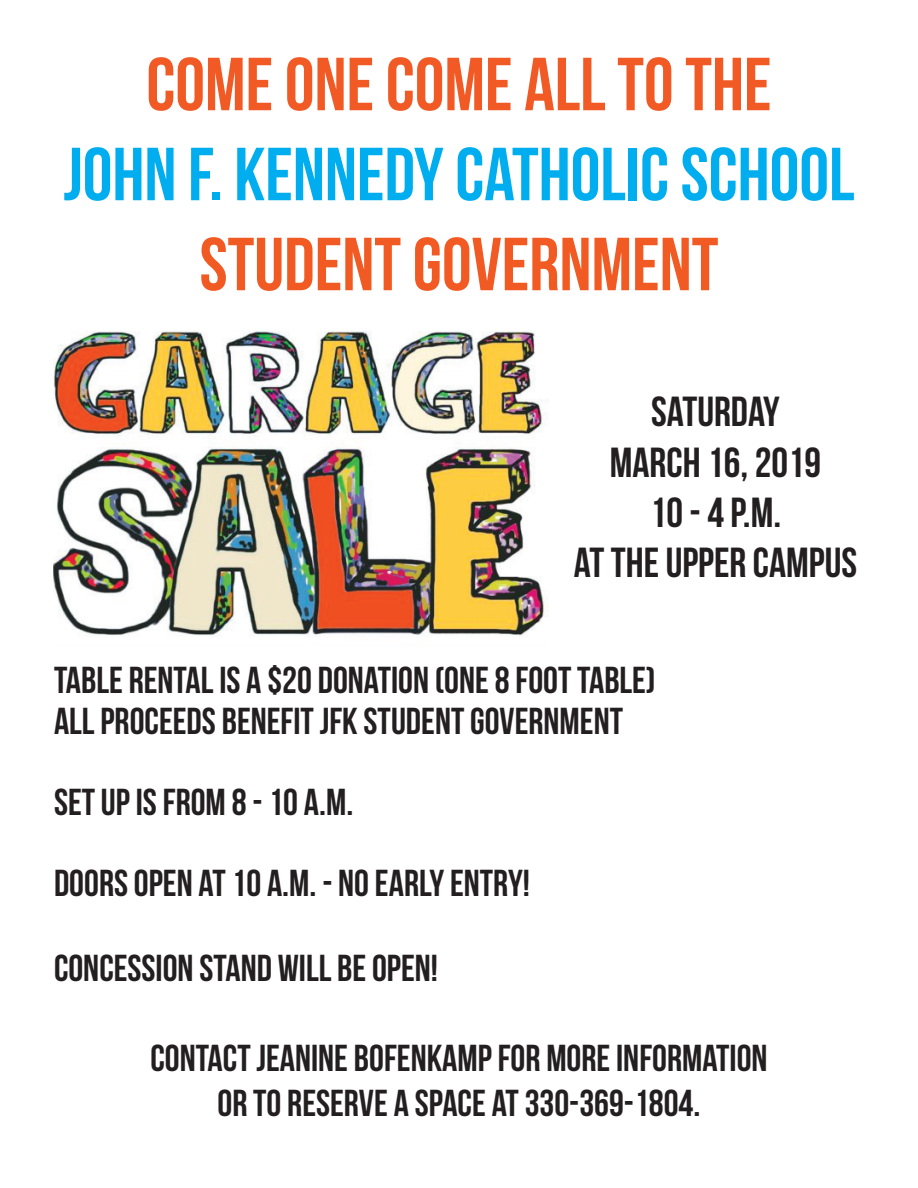
<style>
.page{position:relative;width:918px;height:1188px;background:#fff}
.page>*{position:absolute;margin:0;border:0;box-sizing:border-box;transform-origin:0 0}
.t1{font:75px "Bebas Neue";color:#00aeef}
.t2{font:75px "Bebas Neue";color:#f15a25}
.t3{font:75px "Bebas Neue";color:#f15a23}
.t4{font:42px/50.4px "Bebas Neue";color:#231f20;text-align:center}
.t5{font:37.5px/40.5px "Bebas Neue";color:#231f20}
</style>
<div class="page">
<img style="left:54px;top:331px;width:494px;height:305px">
<h1 class="t2" style="left:146px;top:43px;width:627px">COME ONE COME ALL TO THE</h1>
<h1 class="t1" style="left:64px;top:133px;width:792px">JOHN F. KENNEDY CATHOLIC SCHOOL</h1>
<h1 class="t3" style="left:200px;top:223px;width:520px">STUDENT GOVERNMENT</h1>
<p class="t4" style="left:574px;top:386px;width:285px">SATURDAY<br>MARCH 16, 2019<br>10 - 4 P.M.<br>AT THE UPPER CAMPUS</p>
<p class="t5" style="left:54px;top:660px;width:603px">TABLE RENTAL IS A $20 DONATION (ONE 8 FOOT TABLE)<br>ALL PROCEEDS BENEFIT JFK STUDENT GOVERNMENT</p>
<p class="t5" style="left:54px;top:761px;width:477px;line-height:81px">SET UP IS FROM 8 - 10 A.M.<br>DOORS OPEN AT 10 A.M. - NO EARLY ENTRY!</p>
<p class="t5" style="left:54px;top:948px;width:386px">CONCESSION STAND WILL BE OPEN!</p>
<p class="t5" style="left:150px;top:1035px;width:619px;line-height:45px;text-align:center">CONTACT JEANINE BOFENKAMP FOR MORE INFORMATION<br>OR TO RESERVE A SPACE AT 330-369-1804.</p>
</div>
